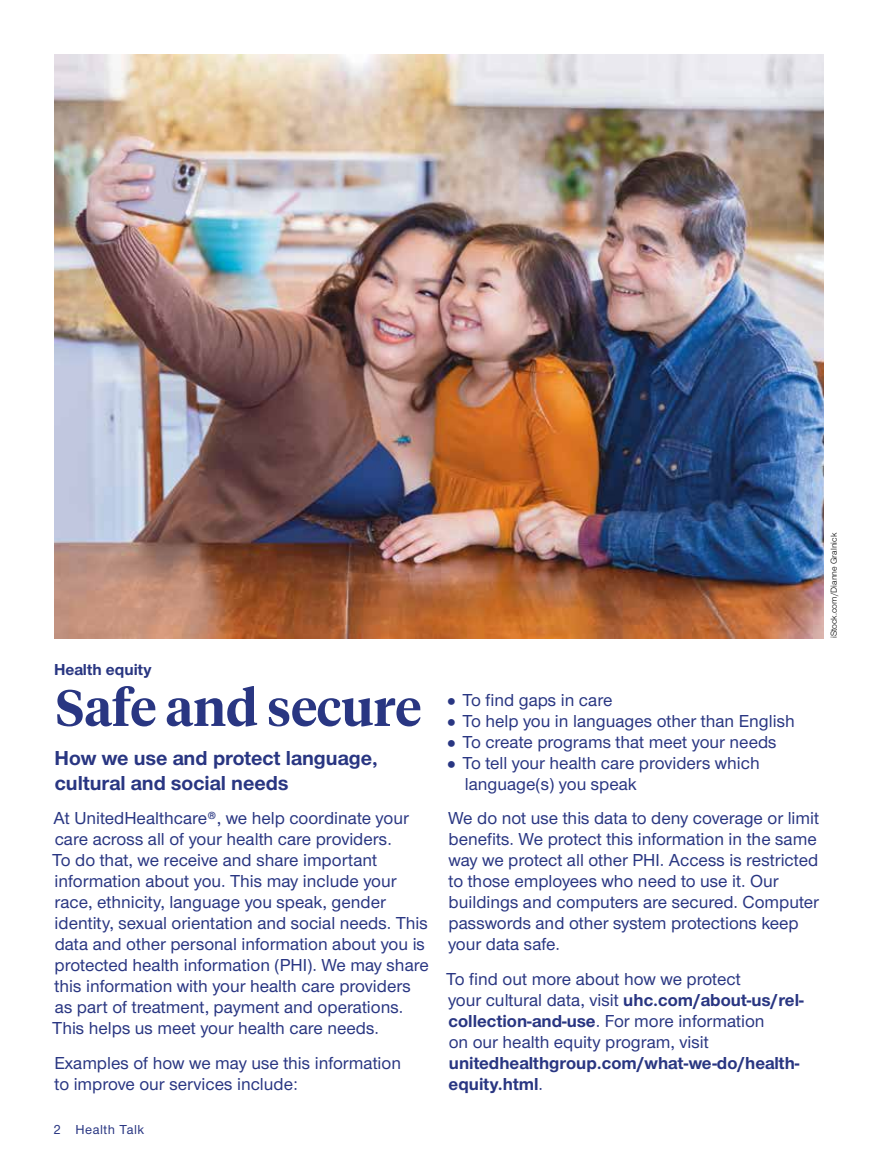
<style>
.page{position:relative;width:878px;height:1161px;background:#fff}
.page>*{position:absolute;margin:0;border:0;box-sizing:border-box;transform-origin:0 0}
.Hed_serif_primary_AMC{font:600 51px "UHC Serif Headline";color:#293682}
.Deck_AMC{font:700 21px/25.2px "UHC Sans";color:#293682}
.Sans_no_indent_AMC{font:500 18px/21px "UHC Sans";color:#293682}
.tag_category_AMC{font:700 16.5px "UHC Sans";color:#293682}
.Folio_V_AMC{font:500 13.5px "UHC Sans";letter-spacing:.04em;color:#293682}
.Legal_language_AMC{font:9px "UHC Sans";color:#000}
.s1{font-weight:700}
</style>
<div class="page">
<img style="left:54px;top:54px;width:770px;height:584px">
<p class="tag_category_AMC" style="left:54px;top:658px;width:99px">Health equity</p>
<p class="Hed_serif_primary_AMC" style="left:56px;top:673px;width:367px">Safe and secure</p>
<p class="Deck_AMC" style="left:55px;top:744px;width:325px">How we use and protect language, cultural and social needs</p>
<p class="Sans_no_indent_AMC" style="left:52px;top:807px;width:378px">At UnitedHealthcare®, we help coordinate your care across all of your health care providers.<br>To do that, we receive and share important information about you. This may include your race, ethnicity, language you speak, gender identity, sexual orientation and social needs. This data and other personal information about you is protected health information (PHI). We may share this information with your health care providers as part of treatment, payment and operations.<br>This helps us meet your health care needs.</p>
<p class="Sans_no_indent_AMC" style="left:54px;top:1052px;width:348px">Examples of how we may use this information to improve our services include:</p>
<p class="Folio_V_AMC" style="left:54px;top:1120px;width:92px">2 Health Talk</p>
<p class="Legal_language_AMC" style="left:827px;top:638px;width:107px;rotate:-90deg">iStock.com/Dianne Gralnick</p>
<p class="Sans_no_indent_AMC" style="left:462px;top:689px;width:151px">To find gaps in care</p>
<p class="Sans_no_indent_AMC" style="left:462px;top:710px;width:334px">To help you in languages other than English</p>
<p class="Sans_no_indent_AMC" style="left:462px;top:731px;width:316px">To create programs that meet your needs</p>
<p class="Sans_no_indent_AMC" style="left:462px;top:752px;width:299px">To tell your health care providers which language(s) you speak</p>
<p class="Sans_no_indent_AMC" style="left:448px;top:807px;width:372px">We do not use this data to deny coverage or limit benefits. We protect this information in the same way we protect all other PHI. Access is restricted to those employees who need to use it. Our buildings and computers are secured. Computer passwords and other system protections keep your data safe.</p>
<p class="Sans_no_indent_AMC" style="left:446px;top:968px;width:359px">To find out more about how we protect<br>your cultural data, visit <span class="s1">uhc.com/about-us/rel&shy;collection-and-use</span>. For more information<br>on our health equity program, visit <span class="s1">unitedhealthgroup.com/what-we-do/health&shy;equity.html</span>.</p>
</div>
